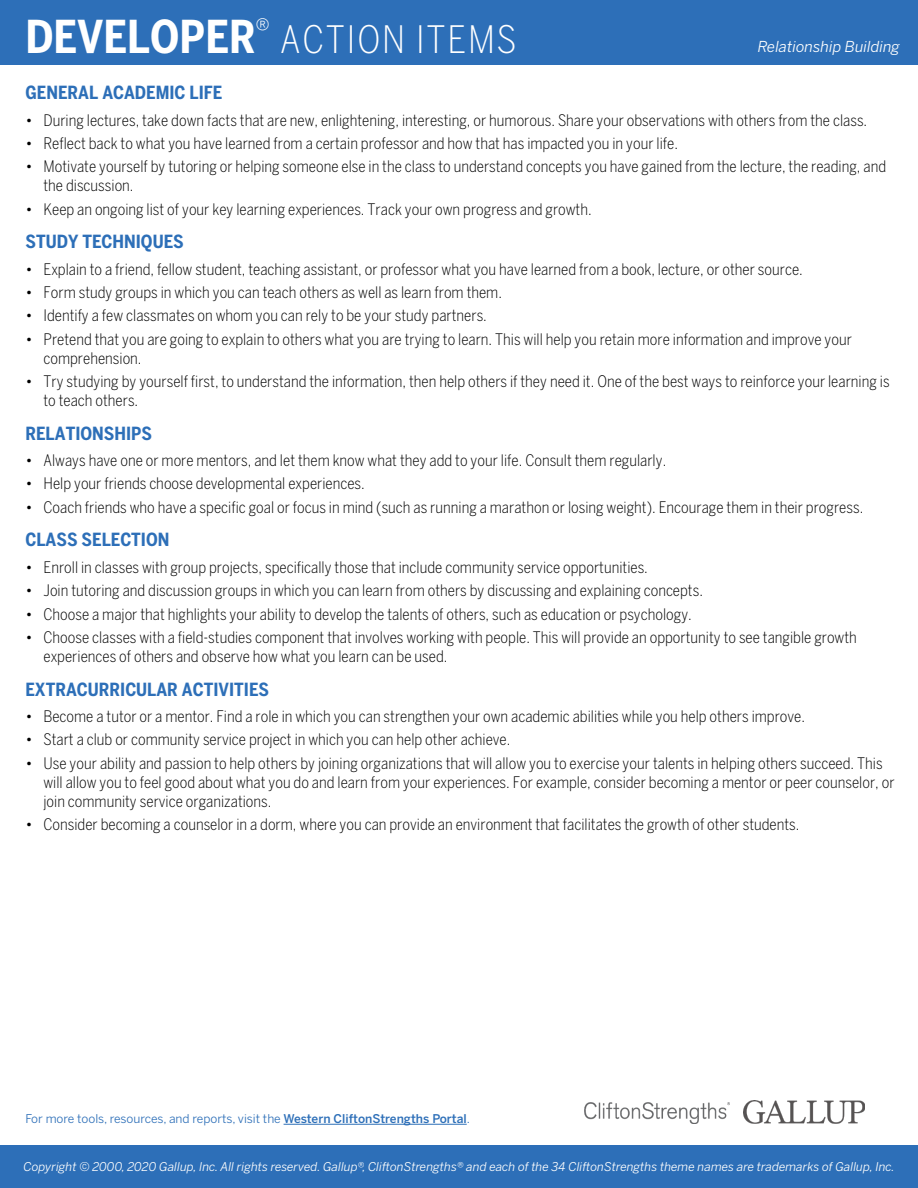
<style>
.page{position:relative;width:918px;height:1188px;background:#fff}
.page>*{position:absolute;margin:0;border:0;box-sizing:border-box;transform-origin:0 0}
.t1{font:300 condensed 37.5px "Benton Sans";letter-spacing:.05em;color:#fff}
.Headers_-_Relationsh{font:700 condensed 18px "Benton Sans";color:#2d6fb8}
.t2{font:300 condensed 15.75px/18.9px "Benton Sans";color:#000}
.t3{font:italic 15px "Benton Sans";color:#fff}
.t4{font:italic 12px "Benton Sans";color:#fff}
.t5{font:12px "Benton Sans";color:#2d6fb8}
.s1{font-weight:700;font-size:45px}
.s2{font-weight:500}
</style>
<div class="page">
<div style="left:0;top:1146px;width:918px;height:42px;background:#2d6fb8"></div>
<div style="left:0;top:0;width:918px;height:64px;background:#2d6fb8"></div>
<img style="left:585px;top:1102px;width:145px;height:21px">
<img style="left:744px;top:1100px;width:120px;height:23px">
<hr style="left:284px;top:1124px;width:183px;height:1px;background:#2d6fb8">
<p class="t1" style="left:26px;top:18px;width:493px"><span class="s1">DEVELOPER</span><sup>®</sup> ACTION ITEMS</p>
<p class="t3" style="left:758px;top:37px;width:144px">Relationship Building</p>
<p class="Headers_-_Relationsh" style="left:26px;top:82px;width:198px">GENERAL ACADEMIC LIFE</p>
<p class="t2" style="left:26px;top:110px;width:843px">• During lectures, take down facts that are new, enlightening, interesting, or humorous. Share your observations with others from the class.</p>
<p class="t2" style="left:26px;top:134px;width:654px">• Reflect back to what you have learned from a certain professor and how that has impacted you in your life.</p>
<p class="t2" style="left:44px;top:157px;width:844px;text-indent:-18px">• Motivate yourself by tutoring or helping someone else in the class to understand concepts you have gained from the lecture, the reading, and the discussion.</p>
<p class="t2" style="left:26px;top:199px;width:568px">• Keep an ongoing list of your key learning experiences. Track your own progress and growth.</p>
<p class="Headers_-_Relationsh" style="left:26px;top:231px;width:160px">STUDY TECHNIQUES</p>
<p class="t2" style="left:26px;top:259px;width:779px">• Explain to a friend, fellow student, teaching assistant, or professor what you have learned from a book, lecture, or other source.</p>
<p class="t2" style="left:26px;top:283px;width:478px">• Form study groups in which you can teach others as well as learn from them.</p>
<p class="t2" style="left:26px;top:306px;width:463px">• Identify a few classmates on whom you can rely to be your study partners.</p>
<p class="t2" style="left:44px;top:330px;width:810px;text-indent:-18px">• Pretend that you are going to explain to others what you are trying to learn. This will help you retain more information and improve your comprehension.</p>
<p class="t2" style="left:44px;top:372px;width:848px;text-indent:-18px">• Try studying by yourself first, to understand the information, then help others if they need it. One of the best ways to reinforce your learning is to teach others.</p>
<p class="Headers_-_Relationsh" style="left:26px;top:423px;width:128px">RELATIONSHIPS</p>
<p class="t2" style="left:26px;top:451px;width:642px">• Always have one or more mentors, and let them know what they add to your life. Consult them regularly.</p>
<p class="t2" style="left:26px;top:474px;width:341px">• Help your friends choose developmental experiences.</p>
<p class="t2" style="left:26px;top:498px;width:839px">• Coach friends who have a specific goal or focus in mind (such as running a marathon or losing weight). Encourage them in their progress.</p>
<p class="Headers_-_Relationsh" style="left:26px;top:529px;width:146px">CLASS SELECTION</p>
<p class="t2" style="left:26px;top:558px;width:624px">• Enroll in classes with group projects, specifically those that include community service opportunities.</p>
<p class="t2" style="left:26px;top:581px;width:679px">• Join tutoring and discussion groups in which you can learn from others by discussing and explaining concepts.</p>
<p class="t2" style="left:26px;top:604px;width:668px">• Choose a major that highlights your ability to develop the talents of others, such as education or psychology.</p>
<p class="t2" style="left:44px;top:628px;width:815px;text-indent:-18px">• Choose classes with a field-studies component that involves working with people. This will provide an opportunity to see tangible growth experiences of others and observe how what you learn can be used.</p>
<p class="Headers_-_Relationsh" style="left:26px;top:678px;width:245px">EXTRACURRICULAR ACTIVITIES</p>
<p class="t2" style="left:26px;top:707px;width:781px">• Become a tutor or a mentor. Find a role in which you can strengthen your own academic abilities while you help others improve.</p>
<p class="t2" style="left:26px;top:730px;width:486px">• Start a club or community service project in which you can help other achieve.</p>
<p class="t2" style="left:44px;top:754px;width:853px;text-indent:-18px">• Use your ability and passion to help others by joining organizations that will allow you to exercise your talents in helping others succeed. This will allow you to feel good about what you do and learn from your experiences. For example, consider becoming a mentor or peer counselor, or join community service organizations.</p>
<p class="t2" style="left:26px;top:815px;width:776px">• Consider becoming a counselor in a dorm, where you can provide an environment that facilitates the growth of other students.</p>
<p class="t5" style="left:26px;top:1112px;width:446px">For more tools, resources, and reports, visit the <span class="s2">Western CliftonStrengths Portal</span>.</p>
<p class="t4" style="left:24px;top:1160px;width:873px">Copyright © 2000, 2020 Gallup, Inc. All rights reserved. Gallup®, CliftonStrengths® and each of the 34 CliftonStrengths theme names are trademarks of Gallup, Inc.</p>
</div>
